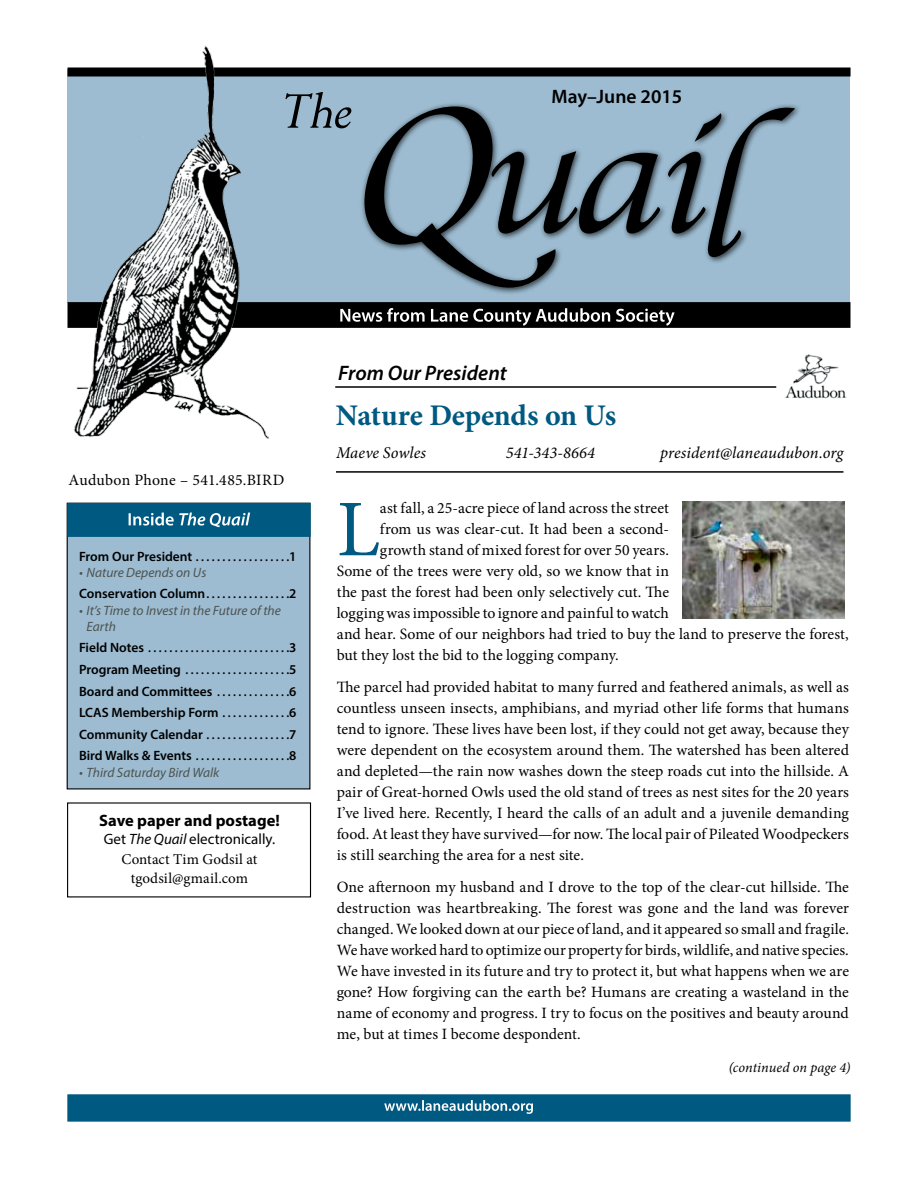
<style>
.page{position:relative;width:918px;height:1188px;background:#fff}
.page>*{position:absolute;margin:0;border:0;box-sizing:border-box;transform-origin:0 0}
.t1{font:80.4px "Minion Pro";color:#005981}
.t2{font:italic 60px "Perpetua";color:#000}
.t3{font:700 30px "Minion Pro";letter-spacing:-.01em;color:#005981}
.t4{font:italic 600 21px "Myriad Pro";color:#000}
.t5{font:600 19.5px "Myriad Pro";color:#000}
.t6{font:italic 16.5px "Minion Pro";letter-spacing:.005em;color:#000}
.t7{font:700 16.5px "Myriad Pro";color:#000}
.t8{font:15.75px/21px "Minion Pro";color:#000;text-align:justify}
.t9{font:15px/19.5px "Minion Pro";letter-spacing:.01em;color:#000;text-align:center}
.t10{font:15px "Myriad Pro";color:#000}
.t11{font:italic 14.25px "Minion Pro";letter-spacing:.005em;color:#000}
.t12{font:600 13.5px/21.6px "Myriad Pro";color:#000}
.t13{font:italic 13.5px/16.2px "Myriad Pro";color:#4d5350}
.t14{font:600 12px/21.6px "Myriad Pro";color:#000}
.s1{font-size:12px}
.s2{font-weight:400;font-style:italic;color:#4d5350}
.s3{font-size:13.5px}
.s4{font-style:italic}
</style>
<div class="page">
<div style="left:68px;top:69px;width:782px;height:234px;background:#9dbcd1"></div>
<div style="left:68px;top:1094px;width:782px;height:27px;background:#005981;border:1px solid #005981"></div>
<div style="left:68px;top:68px;width:783px;height:8px;background:#000"></div>
<div style="left:69px;top:304px;width:780px;height:22px;background:#000"></div>
<div style="left:68px;top:302px;width:782px;height:26px;border:3px solid #000"></div>
<img style="left:67px;top:45px;width:201px;height:394px">
<svg style="left:384px;top:1100px;width:149px;height:14px"></svg>
<svg style="left:340px;top:308px;width:335px;height:18px"></svg>
<svg style="left:363px;top:106px;width:432px;height:182px"></svg>
<hr style="left:336px;top:471px;width:507px;height:2px;background:#000">
<img style="left:785px;top:354px;width:61px;height:45px">
<hr style="left:335px;top:386px;width:441px;height:2px;background:#000">
<div style="left:67px;top:503px;width:243px;height:286px;background:#9dbcd1"></div>
<div style="left:67px;top:503px;width:243px;height:286px;border:1px solid #000"></div>
<div style="left:68px;top:503px;width:243px;height:34px;background:#005981;border:1px solid #005981"></div>
<svg style="left:129px;top:513px;width:121px;height:14px"></svg>
<img style="left:682px;top:502px;width:162px;height:117px">
<h2 class="t2" style="left:280px;top:73px;width:74px">The</h2>
<p class="t5" style="left:552px;top:84px;width:132px">May–June 2015</p>
<h3 class="t4" style="left:338px;top:359px;width:170px">From Our President</h3>
<h3 class="t3" style="left:336px;top:395px;width:282px">Nature Depends on Us</h3>
<p class="t8" style="left:69px;top:469px;width:217px">Audubon Phone – 541.485.BIRD</p>
<p class="t12" style="left:79px;top:545px;width:219px">From Our President <span class="s1">. . . . . . . . . . . . . . . . .</span> 1</p>
<p class="t12" style="left:79px;top:561px;width:219px"><span class="s2">• Nature Depends on Us<br></span>Conservation Column <span class="s1">. . . . . . . . . . . . . . .</span> 2</p>
<p class="t13" style="left:87px;top:602px;width:196px;text-indent:-8px">• It’s Time to Invest in the Future of the<br>Earth</p>
<p class="t14" style="left:79px;top:637px;width:219px"><span class="s3">Field Notes</span> . . . . . . . . . . . . . . . . . . . . . . . . . . <span class="s3">3<br>Program Meeting</span> . . . . . . . . . . . . . . . . . . . <span class="s3">5</span></p>
<p class="t12" style="left:79px;top:680px;width:219px;text-align:justify">Board and Committees <span class="s1">. . . . . . . . . . . . .</span> 6<br>LCAS Membership Form <span class="s1">. . . . . . . . . . . .</span> 6<br>Community Calendar <span class="s1">. . . . . . . . . . . . . . .</span> 7<br>Bird Walks &amp; Events <span class="s1">. . . . . . . . . . . . . . . . .</span> 8</p>
<p class="t13" style="left:79px;top:764px;width:142px">• Third Saturday Bird Walk</p>
<p class="t7" style="left:99px;top:810px;width:182px">Save paper and postage!</p>
<p class="t10" style="left:104px;top:830px;width:173px">Get <span class="s4">The Quail</span> electronically.</p>
<p class="t9" style="left:122px;top:849px;width:138px">Contact Tim Godsil at tgodsil@gmail.com</p>
<p class="t6" style="left:336px;top:441px;width:92px">Maeve Sowles</p>
<p class="t6" style="left:506px;top:441px;width:91px">541-343-8664</p>
<p class="t6" style="left:660px;top:441px;width:185px">president@laneaudubon.org</p>
<h1 class="t1" style="left:337px;top:476px;width:45px">L</h1>
<p class="t8" style="left:380px;top:498px;width:291px">ast fall, a 25-acre piece of land across the street</p>
<p class="t8" style="left:380px;top:519px;width:291px">from us was clear-cut. It had been a second-</p>
<p class="t8" style="left:380px;top:540px;width:290px">growth stand of mixed forest for over 50 years.</p>
<p class="t8" style="left:337px;top:561px;width:334px">Some of the trees were very old, so we know that in</p>
<p class="t8" style="left:337px;top:582px;width:334px">the past the forest had been only selectively cut. The</p>
<p class="t8" style="left:337px;top:603px;width:334px">logging was impossible to ignore and painful to watch</p>
<p class="t8" style="left:337px;top:624px;width:514px">and hear. Some of our neighbors had tried to buy the land to preserve the forest,</p>
<p class="t8" style="left:337px;top:645px;width:284px">but they lost the bid to the logging company.</p>
<p class="t8" style="left:337px;top:677px;width:514px">The parcel had provided habitat to many furred and feathered animals, as well as countless unseen insects, amphibians, and myriad other life forms that humans tend to ignore. These lives have been lost, if they could not get away, because they were dependent on the ecosystem around them. The watershed has been altered and depleted—the rain now washes down the steep roads cut into the hillside. A pair of Great-horned Owls used the old stand of trees as nest sites for the 20 years I’ve lived here. Recently, I heard the calls of an adult and a juvenile demanding food. At least they have survived—for now. The local pair of Pileated Woodpeckers is still searching the area for a nest site.</p>
<p class="t8" style="left:337px;top:876px;width:514px">One afternoon my husband and I drove to the top of the clear-cut hillside. The destruction was heartbreaking. The forest was gone and the land was forever changed. We looked down at our piece of land, and it appeared so small and fragile.<br>We have worked hard to optimize our property for birds, wildlife, and native species.<br>We have invested in its future and try to protect it, but what happens when we are gone? How forgiving can the earth be? Humans are creating a wasteland in the name of economy and progress. I try to focus on the positives and beauty around me, but at times I become despondent.</p>
<p class="t11" style="left:729px;top:1058px;width:123px">(continued on page 4)</p>
</div>
